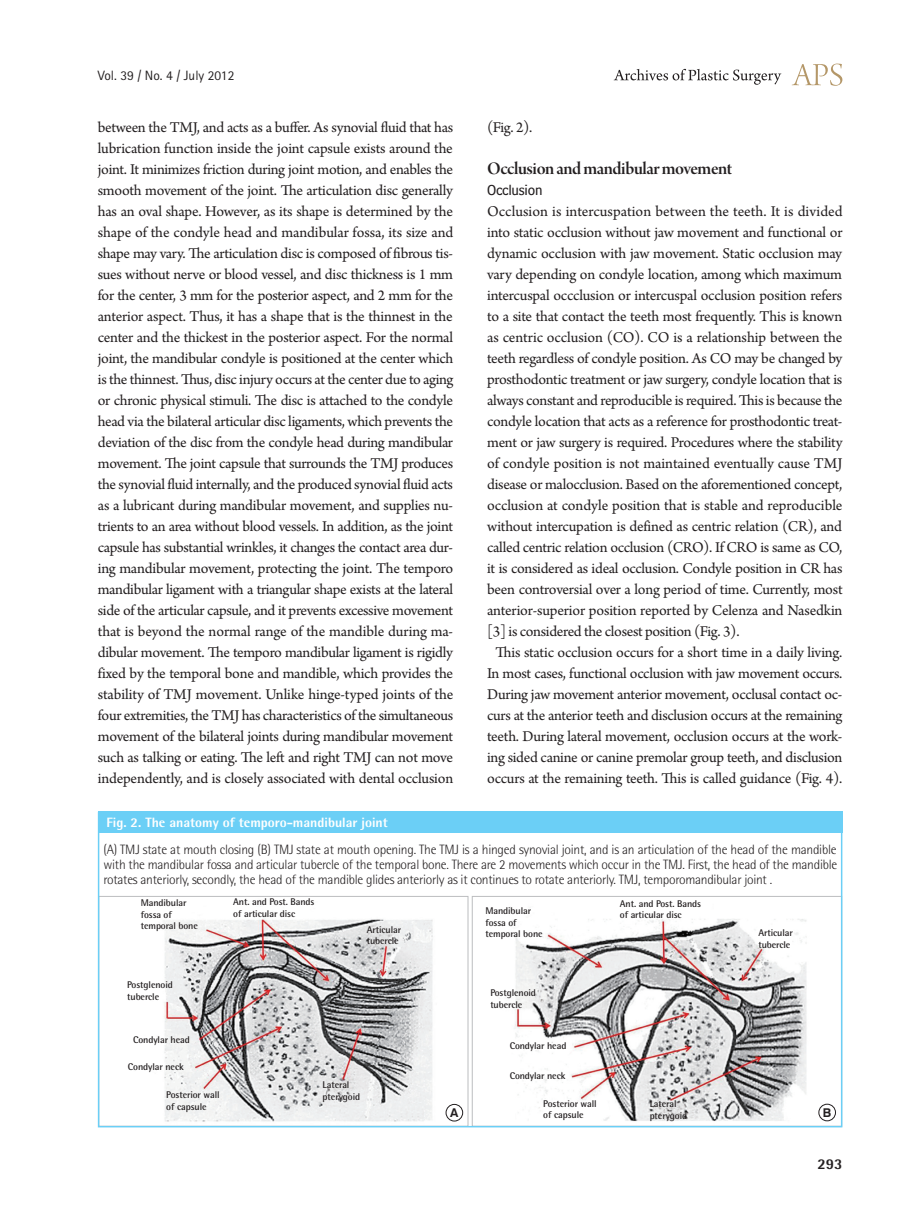
<style>
.page{position:relative;width:919px;height:1217px;background:#fff}
.page>*{position:absolute;margin:0;border:0;box-sizing:border-box;transform-origin:0 0}
.t1{font:18.75px "Arno Pro Smbd Display";letter-spacing:-.025em;color:#231f20}
.t2{font:15.75px/21px "Arno Pro";letter-spacing:-.02em;color:#231f20;text-align:justify}
.t3{font:15.75px "Arno Pro";letter-spacing:.005em;color:#231f20}
.t4{font:15.75px "Arno Pro";color:#231f20}
.t5{font:15px "Bell Centennial Std Sub Capt";letter-spacing:-.02em;color:#231f20}
.t6{font:800 15px "Rotis Semi Sans Std";color:#231f20}
.t7{font:300 13.5px/15px "Rotis Semi Sans Std";letter-spacing:-.02em;color:#231f20;text-align:justify}
.t8{font:800 13.5px "Rotis Semi Sans Std";color:#fff}
.t9{font:13.5px "Rotis Sans Serif Std";color:#231f20}
.t10{font:700 12.15px "Swiss 721 BT";color:#231f20}
.t11{font:700 9.75px/11.7px "Rotis Semi Sans Std";letter-spacing:-.01em;color:#231f20}
</style>
<div class="page">
<svg style="left:792px;top:64px;width:50px;height:22px"></svg>
<svg style="left:613px;top:69px;width:168px;height:16px"></svg>
<div style="left:98px;top:811px;width:744px;height:21px;background:#6bcff6"></div>
<img style="left:163px;top:918px;width:283px;height:204px">
<img style="left:514px;top:919px;width:293px;height:202px">
<div style="left:446px;top:1103px;width:17px;height:17px;border:1px solid #231f20;border-radius:50%"></div>
<div style="left:818px;top:1103px;width:17px;height:17px;border:1px solid #231f20;border-radius:50%"></div>
<div style="left:98px;top:811px;width:744px;height:316px;border:2px solid #6bcff6"></div>
<p class="t9" style="left:98px;top:67px;width:138px">Vol. 39 / No. 4 / July 2012</p>
<p class="t2" style="left:98px;top:117px;width:357px">between the TMJ, and acts as a buffer. As synovial fluid that has lubrication function inside the joint capsule exists around the joint. It minimizes friction during joint motion, and enables the smooth movement of the joint. The articulation disc generally has an oval shape. However, as its shape is determined by the shape of the condyle head and mandibular fossa, its size and shape may vary. The articulation disc is composed of fibrous tis&shy;sues without nerve or blood vessel, and disc thickness is 1 mm for the center, 3 mm for the posterior aspect, and 2 mm for the anterior aspect. Thus, it has a shape that is the thinnest in the center and the thickest in the posterior aspect. For the normal joint, the mandibular condyle is positioned at the center which is the thinnest. Thus, disc injury occurs at the center due to aging or chronic physical stimuli. The disc is attached to the condyle head via the bilateral articular disc ligaments, which prevents the deviation of the disc from the condyle head during mandibular movement. The joint capsule that surrounds the TMJ produces the synovial fluid internally, and the produced synovial fluid acts as a lubricant during mandibular movement, and supplies nu&shy;trients to an area without blood vessels. In addition, as the joint capsule has substantial wrinkles, it changes the contact area dur&shy;ing mandibular movement, protecting the joint. The temporo mandibular ligament with a triangular shape exists at the lateral side of the articular capsule, and it prevents excessive movement that is beyond the normal range of the mandible during ma&shy;dibular movement. The temporo mandibular ligament is rigidly fixed by the temporal bone and mandible, which provides the stability of TMJ movement. Unlike hinge-typed joints of the four extremities, the TMJ has characteristics of the simultaneous movement of the bilateral joints during mandibular movement such as talking or eating. The left and right TMJ can not move independently, and is closely associated with dental occlusion</p>
<p class="t2" style="left:487px;top:117px;width:47px">(Fig. 2).</p>
<p class="t1" style="left:487px;top:158px;width:246px">Occlusion and mandibular movement</p>
<p class="t5" style="left:487px;top:180px;width:57px">Occlusion</p>
<p class="t3" style="left:487px;top:202px;width:357px">Occlusion is intercuspation between the teeth. It is divided</p>
<p class="t2" style="left:487px;top:222px;width:357px">into static occlusion without jaw movement and functional or</p>
<p class="t2" style="left:487px;top:243px;width:356px">dynamic occlusion with jaw movement. Static occlusion may</p>
<p class="t2" style="left:487px;top:264px;width:356px">vary depending on condyle location, among which maximum</p>
<p class="t2" style="left:487px;top:285px;width:356px">intercuspal occclusion or intercuspal occlusion position refers</p>
<p class="t2" style="left:487px;top:306px;width:356px">to a site that contact the teeth most frequently. This is known</p>
<p class="t2" style="left:487px;top:327px;width:357px">as centric occlusion (CO). CO is a relationship between the</p>
<p class="t2" style="left:487px;top:348px;width:357px">teeth regardless of condyle position. As CO may be changed by</p>
<p class="t2" style="left:487px;top:369px;width:356px">prosthodontic treatment or jaw surgery, condyle location that is</p>
<p class="t2" style="left:487px;top:390px;width:357px">always constant and reproducible is required. This is because the</p>
<p class="t2" style="left:487px;top:411px;width:357px">condyle location that acts as a reference for prosthodontic treat-</p>
<p class="t2" style="left:487px;top:432px;width:357px">ment or jaw surgery is required. Procedures where the stability</p>
<p class="t4" style="left:487px;top:454px;width:357px">of condyle position is not maintained eventually cause TMJ</p>
<p class="t2" style="left:487px;top:474px;width:357px">disease or malocclusion. Based on the aforementioned concept,</p>
<p class="t2" style="left:487px;top:495px;width:357px">occlusion at condyle position that is stable and reproducible</p>
<p class="t2" style="left:487px;top:516px;width:356px">without intercupation is defined as centric relation (CR), and</p>
<p class="t2" style="left:487px;top:537px;width:357px">called centric relation occlusion (CRO). If CRO is same as CO,</p>
<p class="t2" style="left:487px;top:558px;width:357px">it is considered as ideal occlusion. Condyle position in CR has</p>
<p class="t2" style="left:487px;top:579px;width:357px">been controversial over a long period of time. Currently, most</p>
<p class="t2" style="left:487px;top:600px;width:357px">anterior-superior position reported by Celenza and Nasedkin</p>
<p class="t2" style="left:487px;top:621px;width:254px">[3] is considered the closest position (Fig. 3).</p>
<p class="t2" style="left:495px;top:642px;width:348px">This static occlusion occurs for a short time in a daily living.</p>
<p class="t2" style="left:487px;top:663px;width:357px">In most cases, functional occlusion with jaw movement occurs.</p>
<p class="t2" style="left:487px;top:684px;width:357px">During jaw movement anterior movement, occlusal contact oc-</p>
<p class="t2" style="left:487px;top:705px;width:357px">curs at the anterior teeth and disclusion occurs at the remaining</p>
<p class="t2" style="left:487px;top:726px;width:357px">teeth. During lateral movement, occlusion occurs at the work-</p>
<p class="t2" style="left:487px;top:747px;width:357px">ing sided canine or canine premolar group teeth, and disclusion</p>
<p class="t2" style="left:487px;top:768px;width:357px">occurs at the remaining teeth. This is called guidance (Fig. 4).</p>
<p class="t8" style="left:106px;top:813px;width:283px">Fig. 2. The anatomy of temporo-mandibular joint</p>
<p class="t7" style="left:103px;top:842px;width:735px">(A) TMJ state at mouth closing (B) TMJ state at mouth opening. The TMJ is a hinged synovial joint, and is an articulation of the head of the mandible with the mandibular fossa and articular tubercle of the temporal bone. There are 2 movements which occur in the TMJ. First, the head of the mandible rotates anteriorly, secondly, the head of the mandible glides anteriorly as it continues to rotate anteriorly. TMJ, temporomandibular joint .</p>
<p class="t11" style="left:233px;top:895px;width:83px">Ant. and Post. Bands of articular disc</p>
<p class="t11" style="left:620px;top:897px;width:83px">Ant. and Post. Bands of articular disc</p>
<p class="t11" style="left:141px;top:896px;width:59px">Mandibular fossa of temporal bone</p>
<p class="t11" style="left:485px;top:904px;width:59px">Mandibular fossa of temporal bone</p>
<p class="t11" style="left:367px;top:923px;width:36px">Articular tubercle</p>
<p class="t11" style="left:758px;top:926px;width:36px">Articular tubercle</p>
<p class="t11" style="left:127px;top:978px;width:47px">Postglenoid tubercle</p>
<p class="t11" style="left:490px;top:986px;width:47px">Postglenoid tubercle</p>
<p class="t11" style="left:133px;top:1033px;width:58px">Condylar head</p>
<p class="t11" style="left:509px;top:1039px;width:58px">Condylar head</p>
<p class="t11" style="left:128px;top:1060px;width:57px">Condylar neck</p>
<p class="t11" style="left:509px;top:1069px;width:57px">Condylar neck</p>
<p class="t11" style="left:322px;top:1078px;width:39px">Lateral pterygoid</p>
<p class="t11" style="left:166px;top:1088px;width:55px">Posterior wall of capsule</p>
<p class="t11" style="left:543px;top:1096px;width:55px">Posterior wall of capsule</p>
<p class="t11" style="left:649px;top:1097px;width:39px">Lateral pterygoid</p>
<p class="t10" style="left:450px;top:1104px;width:10px">A</p>
<p class="t10" style="left:822px;top:1104px;width:10px">B</p>
<p class="t6" style="left:817px;top:1153px;width:27px">293</p>
</div>
